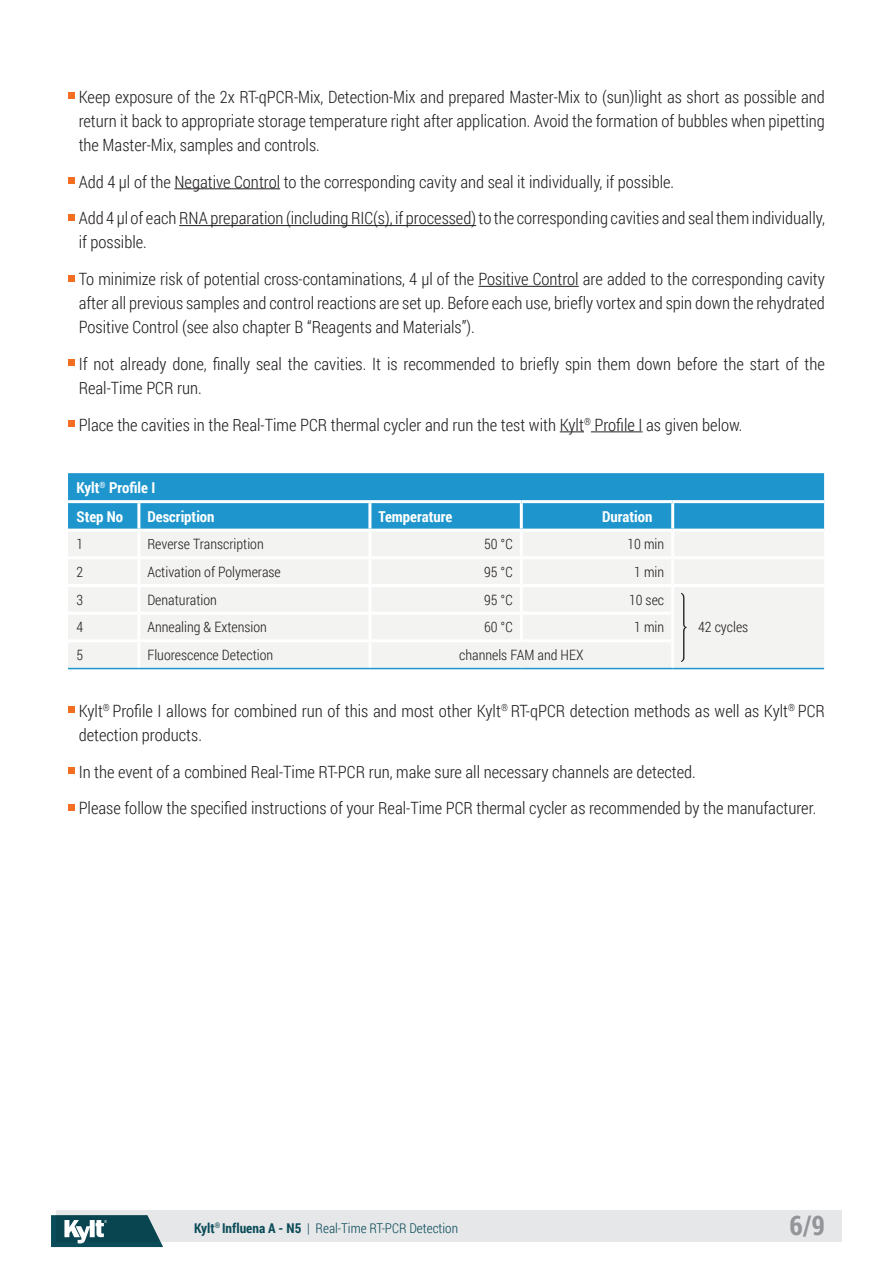
<style>
.page{position:relative;width:893px;height:1263px;background:#fff}
.page>*{position:absolute;margin:0;border:0;box-sizing:border-box;transform-origin:0 0}
.t1{font:700 27px "Roboto Condensed";color:#939598}
.Fließtext_englisch{font:300 16.95px/24px "Roboto Condensed";color:#231f20}
.Kylt_Tabellenkopf{font:700 15px "Roboto Condensed";color:#fff}
.Kylt_Tabelleninhalt{font:300 14.25px "Roboto Condensed";color:#231f20}
.t2{font:300 13.5px "Roboto Condensed";color:#0a4c59}
.s1{font-weight:700}
</style>
<div class="page">
<div style="left:56px;top:1210px;width:786px;height:32px;background:#e6e7e9"></div>
<svg style="left:51px;top:1215px;width:112px;height:32px;background:#3b6b75"></svg>
<hr style="left:174px;top:188px;width:106px;height:1px;background:#231f20">
<hr style="left:179px;top:225px;width:297px;height:1px;background:#231f20">
<hr style="left:478px;top:286px;width:101px;height:1px;background:#231f20">
<svg style="left:560px;top:431px;width:24px;height:1px"></svg>
<hr style="left:591px;top:431px;width:52px;height:1px;background:#231f20">
<svg style="left:68px;top:93px;width:6px;height:6px"></svg>
<div style="left:68px;top:177px;width:6px;height:7px;background:#f36e21"></div>
<svg style="left:68px;top:214px;width:6px;height:6px"></svg>
<svg style="left:68px;top:275px;width:6px;height:6px"></svg>
<svg style="left:68px;top:360px;width:6px;height:6px"></svg>
<div style="left:68px;top:420px;width:6px;height:7px;background:#f36e21"></div>
<div style="left:68px;top:473px;width:756px;height:56px;background:#1e96cd"></div>
<div style="left:68px;top:532px;width:756px;height:136px;background:#f3f3f1"></div>
<hr style="left:68px;top:500px;width:71px;height:3px;background:#fff">
<hr style="left:139px;top:500px;width:231px;height:3px;background:#fff">
<hr style="left:370px;top:500px;width:151px;height:3px;background:#fff">
<hr style="left:521px;top:500px;width:152px;height:3px;background:#fff">
<hr style="left:673px;top:500px;width:151px;height:3px;background:#fff">
<hr style="left:68px;top:556px;width:71px;height:3px;background:#fff">
<hr style="left:139px;top:556px;width:231px;height:3px;background:#fff">
<hr style="left:370px;top:556px;width:151px;height:3px;background:#fff">
<hr style="left:521px;top:556px;width:152px;height:3px;background:#fff">
<hr style="left:673px;top:556px;width:151px;height:3px;background:#fff">
<hr style="left:68px;top:584px;width:71px;height:3px;background:#fff">
<hr style="left:139px;top:584px;width:231px;height:3px;background:#fff">
<hr style="left:370px;top:584px;width:151px;height:3px;background:#fff">
<hr style="left:521px;top:584px;width:152px;height:3px;background:#fff">
<hr style="left:673px;top:584px;width:151px;height:3px;background:#fff">
<hr style="left:68px;top:612px;width:71px;height:3px;background:#fff">
<hr style="left:139px;top:612px;width:231px;height:3px;background:#fff">
<hr style="left:370px;top:612px;width:151px;height:3px;background:#fff">
<hr style="left:521px;top:612px;width:150px;height:3px;background:#fff">
<hr style="left:68px;top:639px;width:71px;height:3px;background:#fff">
<hr style="left:139px;top:639px;width:231px;height:3px;background:#fff">
<hr style="left:370px;top:639px;width:151px;height:3px;background:#fff">
<hr style="left:521px;top:639px;width:150px;height:3px;background:#fff">
<hr style="left:137px;top:503px;width:3px;height:26px;background:#fff">
<hr style="left:368px;top:503px;width:3px;height:26px;background:#fff">
<hr style="left:520px;top:503px;width:3px;height:26px;background:#fff">
<hr style="left:671px;top:503px;width:3px;height:26px;background:#fff">
<hr style="left:137px;top:532px;width:3px;height:24px;background:#fff">
<hr style="left:368px;top:532px;width:3px;height:24px;background:#fff">
<hr style="left:520px;top:532px;width:3px;height:24px;background:#fff">
<hr style="left:671px;top:532px;width:3px;height:24px;background:#fff">
<hr style="left:137px;top:559px;width:3px;height:25px;background:#fff">
<hr style="left:368px;top:559px;width:3px;height:25px;background:#fff">
<hr style="left:520px;top:559px;width:3px;height:25px;background:#fff">
<hr style="left:671px;top:559px;width:3px;height:25px;background:#fff">
<hr style="left:137px;top:587px;width:3px;height:25px;background:#fff">
<hr style="left:368px;top:587px;width:3px;height:25px;background:#fff">
<hr style="left:520px;top:587px;width:3px;height:25px;background:#fff">
<hr style="left:671px;top:587px;width:3px;height:26px;background:#fff">
<hr style="left:137px;top:615px;width:3px;height:24px;background:#fff">
<hr style="left:368px;top:615px;width:3px;height:24px;background:#fff">
<hr style="left:520px;top:615px;width:3px;height:24px;background:#fff">
<hr style="left:671px;top:613px;width:3px;height:28px;background:#fff">
<hr style="left:137px;top:642px;width:3px;height:26px;background:#fff">
<hr style="left:368px;top:642px;width:3px;height:26px;background:#fff">
<hr style="left:671px;top:641px;width:3px;height:27px;background:#fff">
<hr style="left:68px;top:668px;width:71px;height:1px;background:#1e96cd">
<hr style="left:139px;top:668px;width:231px;height:1px;background:#1e96cd">
<hr style="left:370px;top:668px;width:151px;height:1px;background:#1e96cd">
<hr style="left:521px;top:668px;width:152px;height:1px;background:#1e96cd">
<hr style="left:673px;top:668px;width:151px;height:1px;background:#1e96cd">
<svg style="left:681px;top:593px;width:5px;height:69px"></svg>
<svg style="left:68px;top:707px;width:6px;height:6px"></svg>
<div style="left:68px;top:767px;width:6px;height:7px;background:#f36e21"></div>
<svg style="left:68px;top:804px;width:6px;height:6px"></svg>
<p class="Fließtext_englisch" style="left:79px;top:84px;width:748px;text-align:justify">Keep exposure of the 2x RT-qPCR-Mix, Detection-Mix and prepared Master-Mix to (sun)light as short as possible and return it back to appropriate storage temperature right after application. Avoid the formation of bubbles when pipetting the Master‑Mix, samples and controls.</p>
<p class="Fließtext_englisch" style="left:79px;top:169px;width:597px">Add 4 μl of the Negative Control to the corresponding cavity and seal it individually, if possible.</p>
<p class="Fließtext_englisch" style="left:79px;top:206px;width:748px">Add 4 μl of each RNA preparation (including RIC(s), if processed) to the corresponding cavities and seal them individually, if possible.</p>
<p class="Fließtext_englisch" style="left:79px;top:266px;width:748px;text-align:justify">To minimize risk of potential cross-contaminations, 4 μl of the Positive Control are added to the corresponding cavity after all previous samples and control reactions are set up. Before each use, briefly vortex and spin down the rehydrated Positive Control (see also chapter B “Reagents and Materials”).</p>
<p class="Fließtext_englisch" style="left:79px;top:351px;width:748px">If not already done, finally seal the cavities. It is recommended to briefly spin them down before the start of the<br>Real‑Time PCR run.</p>
<p class="Fließtext_englisch" style="left:79px;top:412px;width:665px">Place the cavities in the Real-Time PCR thermal cycler and run the test with Kylt<sup>®</sup> Profile I as given below.</p>
<p class="Kylt_Tabellenkopf" style="left:77px;top:477px;width:80px">Kylt<sup>®</sup> Profile I</p>
<p class="Kylt_Tabellenkopf" style="left:77px;top:506px;width:48px">Step No</p>
<p class="Kylt_Tabellenkopf" style="left:147px;top:506px;width:69px">Description</p>
<p class="Kylt_Tabellenkopf" style="left:378px;top:506px;width:75px">Temperature</p>
<p class="Kylt_Tabellenkopf" style="left:602px;top:506px;width:52px">Duration</p>
<p class="Kylt_Tabelleninhalt" style="left:77px;top:534px;width:8px">1</p>
<p class="Kylt_Tabelleninhalt" style="left:147px;top:534px;width:118px">Reverse Transcription</p>
<p class="Kylt_Tabelleninhalt" style="left:484px;top:534px;width:30px">50 °C</p>
<p class="Kylt_Tabelleninhalt" style="left:627px;top:534px;width:38px">10 min</p>
<p class="Kylt_Tabelleninhalt" style="left:77px;top:562px;width:8px">2</p>
<p class="Kylt_Tabelleninhalt" style="left:147px;top:562px;width:135px">Activation of Polymerase</p>
<p class="Kylt_Tabelleninhalt" style="left:484px;top:562px;width:30px">95 °C</p>
<p class="Kylt_Tabelleninhalt" style="left:634px;top:562px;width:31px">1 min</p>
<p class="Kylt_Tabelleninhalt" style="left:77px;top:590px;width:8px">3</p>
<p class="Kylt_Tabelleninhalt" style="left:147px;top:590px;width:71px">Denaturation</p>
<p class="Kylt_Tabelleninhalt" style="left:484px;top:590px;width:30px">95 °C</p>
<p class="Kylt_Tabelleninhalt" style="left:629px;top:590px;width:37px">10 sec</p>
<p class="Kylt_Tabelleninhalt" style="left:77px;top:617px;width:8px">4</p>
<p class="Kylt_Tabelleninhalt" style="left:147px;top:617px;width:121px">Annealing &amp; Extension</p>
<p class="Kylt_Tabelleninhalt" style="left:484px;top:617px;width:30px">60 °C</p>
<p class="Kylt_Tabelleninhalt" style="left:634px;top:617px;width:31px">1 min</p>
<p class="Kylt_Tabelleninhalt" style="left:698px;top:617px;width:52px">42 cycles</p>
<p class="Kylt_Tabelleninhalt" style="left:77px;top:645px;width:8px">5</p>
<p class="Kylt_Tabelleninhalt" style="left:147px;top:645px;width:127px">Fluorescence Detection</p>
<p class="Kylt_Tabelleninhalt" style="left:459px;top:645px;width:126px">channels FAM and HEX</p>
<p class="Fließtext_englisch" style="left:79px;top:698px;width:748px">Kylt<sup>®</sup> Profile I allows for combined run of this and most other Kylt<sup>®</sup> RT-qPCR detection methods as well as Kylt<sup>®</sup> PCR detection products.</p>
<p class="Fließtext_englisch" style="left:79px;top:759px;width:619px">In the event of a combined Real-Time RT-PCR run, make sure all necessary channels are detected.</p>
<p class="Fließtext_englisch" style="left:79px;top:796px;width:739px">Please follow the specified instructions of your Real-Time PCR thermal cycler as recommended by the manufacturer.</p>
<p class="t2" style="left:194px;top:1218px;width:265px"><span class="s1">Kylt</span><sup>®</sup> <span class="s1">Influena A - N5</span> | Real-Time RT-PCR Detection</p>
<h1 class="t1" style="left:789px;top:1206px;width:37px">6/9</h1>
</div>
